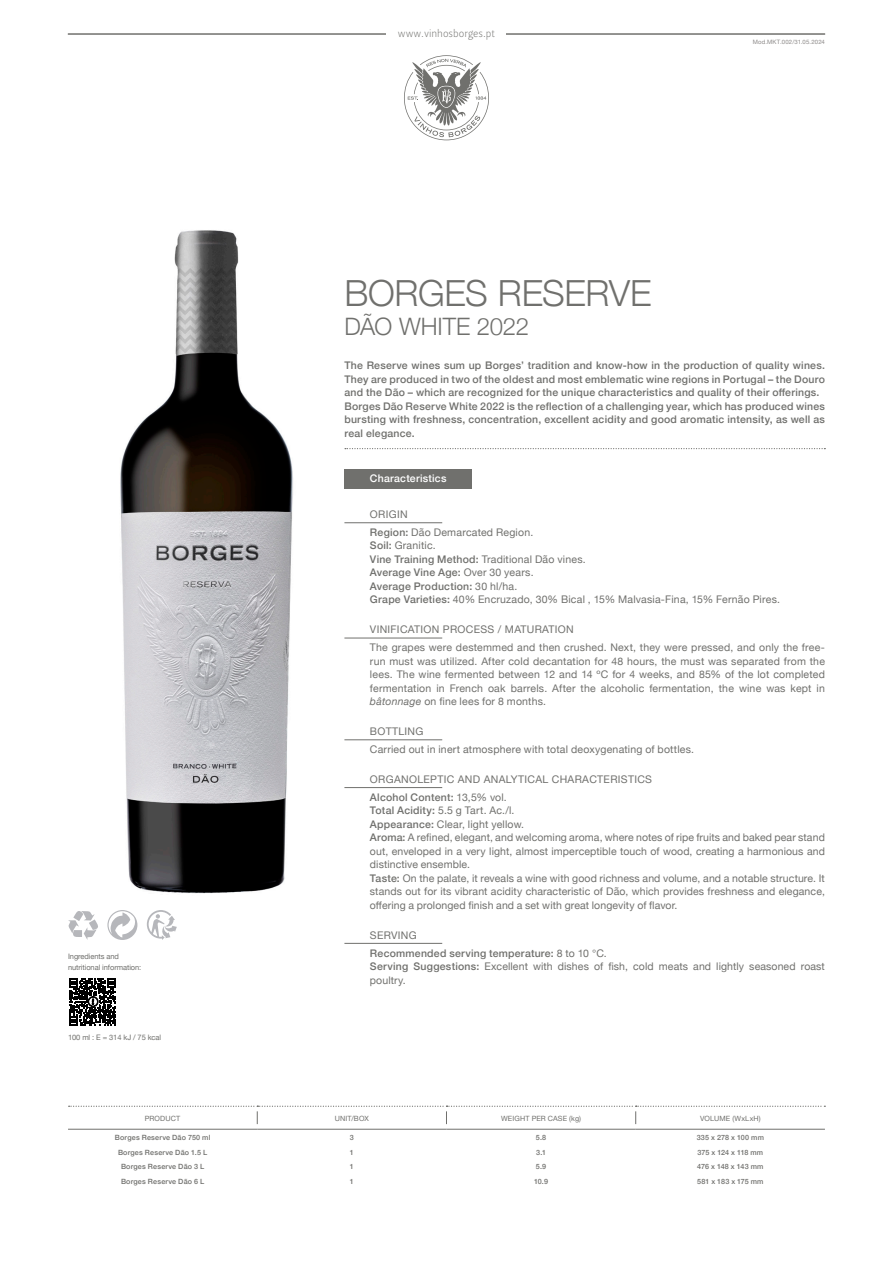
<style>
.page{position:relative;width:893px;height:1263px;background:#fff}
.page>*{position:absolute;margin:0;border:0;box-sizing:border-box;transform-origin:0 0}
.PS___Titulos___Produto___Nome{font:300 36px "Helvetica Neue";letter-spacing:-.01em;color:#70706d}
.PS___Titulos___Produto_Nome___SubDesigna{font:300 24px "Helvetica Neue";letter-spacing:-.01em;color:#70706d}
.PS___Texto_Geral__Ident__6_mm{font:10.5px/13.5px "Helvetica Neue";letter-spacing:.01em;color:#70706d;text-align:justify}
.PS___Texto_Geral__Ident__6_mm-2{font:500 10.5px/13.5px "Helvetica Neue";letter-spacing:.02em;color:#70706d;text-align:justify}
.PS___Titulos___Regua__Entrada__65_mm___I{font:10.5px "Helvetica Neue";letter-spacing:.03em;color:#70706d}
.t1{font:10.5px "Leitura Sans Grot 1";color:#70706d}
.PS___Titulos___Caixas_Cinza{font:500 10.5px "Helvetica Neue";letter-spacing:.025em;color:#fff}
.t2{font:7.5px/10.5px "Helvetica Neue";letter-spacing:-.01em;color:#70706d}
.PS___Tabelas___Texto_Geral{font:500 7.2px "Helvetica Neue";letter-spacing:.025em;color:#70706d}
.PS___Tabelas___First_Row{font:7.2px "Helvetica Neue";letter-spacing:.02em;color:#70706d}
.PS___Tabelas___First_Row_SmallCaps{font:7.2px "Helvetica Neue";letter-spacing:.02em;color:#70706d}
.PS___Tabelas___Texto_Geral-2{font:500 7.2px "Helvetica Neue";letter-spacing:-.005em;color:#70706d}
.PS___Tabelas___Texto_Geral-3{font:500 7.2px "Helvetica Neue";color:#70706d}
.PS___Tabelas___Notas{font:6px "Helvetica Neue";letter-spacing:.025em;color:#8d8a89}
.s1{font-weight:500}
.s2{font-weight:400}
.s3{font-style:italic}
</style>
<div class="page">
<img style="left:120px;top:230px;width:173px;height:664px">
<svg style="left:107px;top:910px;width:30px;height:30px"></svg>
<svg style="left:68px;top:911px;width:30px;height:29px"></svg>
<svg style="left:147px;top:910px;width:30px;height:30px"></svg>
<svg style="left:345px;top:448px;width:480px;height:1px"></svg>
<hr style="left:344px;top:522px;width:98px;height:1px;background:#70706d">
<hr style="left:344px;top:638px;width:98px;height:1px;background:#70706d">
<hr style="left:344px;top:739px;width:98px;height:1px;background:#70706d">
<hr style="left:344px;top:787px;width:98px;height:1px;background:#70706d">
<hr style="left:344px;top:943px;width:98px;height:1px;background:#70706d">
<div style="left:344px;top:469px;width:128px;height:19px;background:#70706d"></div>
<svg style="left:69px;top:978px;width:47px;height:48px"></svg>
<svg style="left:69px;top:979px;width:47px;height:46px"></svg>
<hr style="left:68px;top:1129px;width:189px;height:1px;background:#70706d">
<hr style="left:257px;top:1129px;width:189px;height:1px;background:#70706d">
<hr style="left:446px;top:1129px;width:190px;height:1px;background:#70706d">
<hr style="left:636px;top:1129px;width:189px;height:1px;background:#70706d">
<svg style="left:69px;top:1106px;width:756px;height:18px"></svg>
<hr style="left:68px;top:34px;width:336px;height:1px;background:#70706d">
<hr style="left:487px;top:34px;width:338px;height:1px;background:#70706d">
<div style="left:387px;top:17px;width:119px;height:34px;background:#fff"></div>
<svg style="left:404px;top:55px;width:85px;height:85px"></svg>
<p class="t1" style="left:398px;top:27px;width:99px">www.vinhosborges.pt</p>
<p class="t1" style="left:419px;top:27px;width:56px">www.jmv.pt</p>
<p class="PS___Tabelas___Notas" style="left:753px;top:38px;width:74px">Mod.MKT.002/31.05.2024</p>
<p class="t2" style="left:68px;top:952px;width:75px">I ngredients and nutritional information:</p>
<p class="t2" style="left:68px;top:1033px;width:95px">100 ml : E = 314 kJ / 75 kcal</p>
<p class="PS___Titulos___Produto___Nome" style="left:344px;top:264px;width:309px">BORGES RESERVE</p>
<p class="PS___Titulos___Produto_Nome___SubDesigna" style="left:344px;top:307px;width:186px">DÃO WHITE 2022</p>
<p class="PS___Texto_Geral__Ident__6_mm-2" style="left:344px;top:358px;width:482px">The Reserve wines sum up Borges’ tradition and know-how in the production of quality wines.<br>They are produced in two of the oldest and most emblematic wine regions in Portugal – the Douro and the Dão – which are recognized for the unique characteristics and quality of their offerings.</p>
<p class="PS___Texto_Geral__Ident__6_mm-2" style="left:344px;top:398px;width:482px">Borges Dão Reserve White 2022 is the reflection of a challenging year, which has produced wines bursting with freshness, concentration, excellent acidity and good aromatic intensity, as well as real elegance.</p>
<p class="PS___Titulos___Caixas_Cinza" style="left:370px;top:469px;width:78px">Characteristics</p>
<p class="PS___Titulos___Regua__Entrada__65_mm___I" style="left:370px;top:507px;width:39px">Origin</p>
<p class="PS___Texto_Geral__Ident__6_mm" style="left:370px;top:526px;width:165px"><span class="s1">Region:</span> Dão Demarcated Region.</p>
<p class="PS___Texto_Geral__Ident__6_mm" style="left:370px;top:540px;width:67px"><span class="s1">Soil:</span> Granitic.</p>
<p class="PS___Texto_Geral__Ident__6_mm" style="left:370px;top:553px;width:217px"><span class="s1">Vine Training Method:</span> Traditional Dão vines.</p>
<p class="PS___Texto_Geral__Ident__6_mm-2" style="left:370px;top:565px;width:165px">Average Vine Age: <span class="s2">Over 30 years.</span></p>
<p class="PS___Texto_Geral__Ident__6_mm-2" style="left:370px;top:579px;width:149px">Average Production: <span class="s2">30 hl/ha.</span></p>
<p class="PS___Texto_Geral__Ident__6_mm" style="left:370px;top:594px;width:412px"><span class="s1">Grape Varieties:</span> 40% Encruzado, 30% Bical , 15% Malvasia-Fina, 15% Fernão Pires.</p>
<p class="PS___Titulos___Regua__Entrada__65_mm___I" style="left:370px;top:622px;width:205px">Vinificatio n Process / Maturatio n</p>
<p class="PS___Texto_Geral__Ident__6_mm" style="left:370px;top:641px;width:456px">The grapes were destemmed and then crushed. Next, they were pressed, and only the free&shy;run must was utilized. After cold decantation for 48 hours, the must was separated from the lees. The wine fermented between 12 and 14 ºC for 4 weeks, and 85% of the lot completed fermentation in French oak barrels. After the alcoholic fermentation, the wine was kept in <span class="s3">bâtonnage</span> on fine lees for 8 months.</p>
<p class="PS___Titulos___Regua__Entrada__65_mm___I" style="left:370px;top:724px;width:16px">Bott</p>
<p class="PS___Titulos___Regua__Entrada__65_mm___I" style="left:398px;top:724px;width:27px">ling</p>
<p class="PS___Texto_Geral__Ident__6_mm" style="left:370px;top:743px;width:326px">Carried out in inert atmosphere with total deoxygenating of bottles.</p>
<p class="PS___Titulos___Regua__Entrada__65_mm___I" style="left:370px;top:772px;width:61px">Organo lept</p>
<p class="PS___Titulos___Regua__Entrada__65_mm___I" style="left:444px;top:772px;width:210px">ic and Analytical Characte ristics</p>
<p class="PS___Texto_Geral__Ident__6_mm-2" style="left:370px;top:789px;width:138px">Alcohol Content: <span class="s2">13,5% vol.</span></p>
<p class="PS___Texto_Geral__Ident__6_mm" style="left:370px;top:804px;width:146px"><span class="s1">Total Acidity:</span> 5.5 g Tart. Ac./l.</p>
<p class="PS___Texto_Geral__Ident__6_mm" style="left:370px;top:818px;width:156px"><span class="s1">Appearance:</span> Clear, light yellow.</p>
<p class="PS___Texto_Geral__Ident__6_mm" style="left:370px;top:831px;width:456px"><span class="s1">Aroma:</span> A refined, elegant, and welcoming aroma, where notes of ripe fruits and baked pear stand out, enveloped in a very light, almost imperceptible touch of wood, creating a harmonious and distinctive ensemble.</p>
<p class="PS___Texto_Geral__Ident__6_mm" style="left:370px;top:872px;width:456px"><span class="s1">Taste:</span> On the palate, it reveals a wine with good richness and volume, and a notable structure. It stands out for its vibrant acidity characteristic of Dão, which provides freshness and elegance, offering a prolonged finish and a set with great longevity of flavor.</p>
<p class="PS___Titulos___Regua__Entrada__65_mm___I" style="left:370px;top:927px;width:48px">Serving</p>
<p class="PS___Texto_Geral__Ident__6_mm-2" style="left:370px;top:945px;width:238px">Recommended serving temperature: <span class="s2">8 to 10 °C.</span></p>
<p class="PS___Texto_Geral__Ident__6_mm" style="left:370px;top:960px;width:456px"><span class="s1">Serving Suggestions:</span> Excellent with dishes of fish, cold meats and lightly seasoned roast poultry.</p>
<p class="PS___Tabelas___First_Row" style="left:145px;top:1113px;width:35px">Product</p>
<p class="PS___Tabelas___First_Row" style="left:335px;top:1113px;width:36px">Unit/box</p>
<p class="PS___Tabelas___First_Row" style="left:501px;top:1113px;width:81px">Weight per case (kg)</p>
<p class="PS___Tabelas___First_Row_SmallCaps" style="left:700px;top:1113px;width:62px">VOLU ME (WxLxH)</p>
<p class="PS___Tabelas___Texto_Geral" style="left:115px;top:1131px;width:97px">Borges Reserve Dão 750 ml</p>
<p class="PS___Tabelas___Texto_Geral" style="left:350px;top:1131px;width:6px">3</p>
<p class="PS___Tabelas___Texto_Geral" style="left:536px;top:1131px;width:12px">5.8</p>
<p class="PS___Tabelas___Texto_Geral" style="left:697px;top:1131px;width:69px">335 x 278 x 100 mm</p>
<p class="PS___Tabelas___Texto_Geral" style="left:118px;top:1146px;width:91px">Borges Reserve Dão 1.5 L</p>
<p class="PS___Tabelas___Texto_Geral" style="left:350px;top:1146px;width:6px">1</p>
<p class="PS___Tabelas___Texto_Geral" style="left:536px;top:1146px;width:11px">3.1</p>
<p class="PS___Tabelas___Texto_Geral-2" style="left:697px;top:1146px;width:67px">375 x 124 x 118 mm</p>
<p class="PS___Tabelas___Texto_Geral" style="left:121px;top:1161px;width:85px">Borges Reserve Dão 3 L</p>
<p class="PS___Tabelas___Texto_Geral" style="left:350px;top:1161px;width:6px">1</p>
<p class="PS___Tabelas___Texto_Geral" style="left:536px;top:1161px;width:12px">5.9</p>
<p class="PS___Tabelas___Texto_Geral-3" style="left:697px;top:1161px;width:68px">476 x 148 x 143 mm</p>
<p class="PS___Tabelas___Texto_Geral" style="left:121px;top:1176px;width:85px">Borges Reserve Dão 6 L</p>
<p class="PS___Tabelas___Texto_Geral" style="left:350px;top:1176px;width:6px">1</p>
<p class="PS___Tabelas___Texto_Geral" style="left:534px;top:1176px;width:16px">10.9</p>
<p class="PS___Tabelas___Texto_Geral" style="left:697px;top:1176px;width:68px">581 x 183 x 175 mm</p>
</div>
